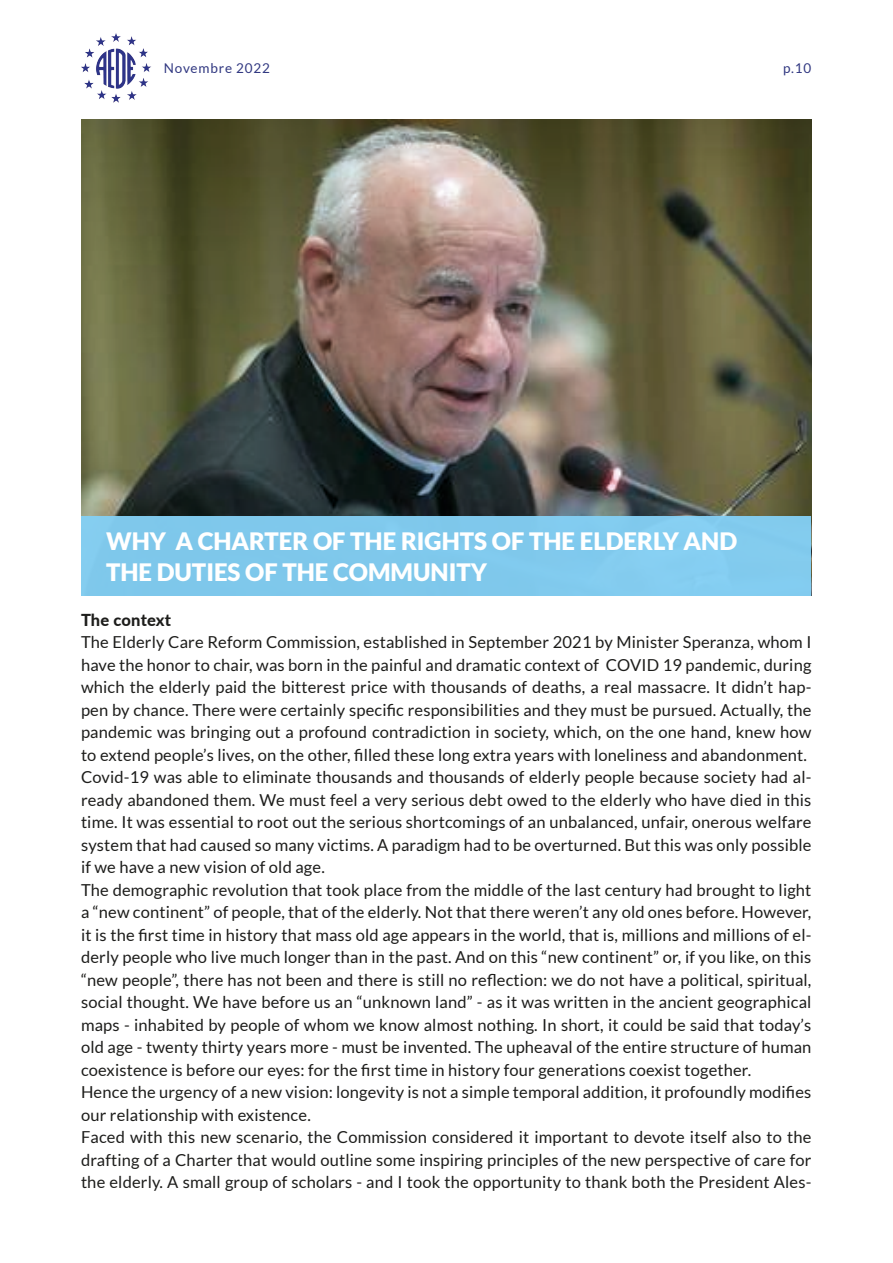
<style>
.page{position:relative;width:893px;height:1263px;background:#fff}
.page>*{position:absolute;margin:0;border:0;box-sizing:border-box;transform-origin:0 0}
.t1{font:900 24px/31.5px "Lato";color:#fff}
.t2{font:16.5px/22.5px "Lato";letter-spacing:.01em;color:#1d1d1b}
.t3{font:800 16.5px "Lato";letter-spacing:.005em;color:#1d1d1b}
.t4{font:13.5px "Lato";letter-spacing:.06em;color:#313881}
</style>
<div class="page">
<img style="left:81px;top:33px;width:70px;height:70px">
<img style="left:81px;top:120px;width:730px;height:396px">
<div style="left:81px;top:516px;width:730px;height:79px;background:#7fc8ec"></div>
<p class="t4" style="left:164px;top:61px;width:108px">Novembre 2022</p>
<p class="t4" style="left:783px;top:61px;width:30px">p.10</p>
<h1 class="t1" style="left:106px;top:524px;width:633px">WHY A CHARTER OF THE RIGHTS OF THE ELDERLY AND<br>THE DUTIES OF THE COMMUNITY</h1>
<p class="t3" style="left:81px;top:607px;width:92px">The context</p>
<p class="t2" style="left:81px;top:631px;width:732px">The Elderly Care Reform Commission, established in September 2021 by Minister Speranza, whom I have the honor to chair, was born in the painful and dramatic context of COVID 19 pandemic, during which the elderly paid the bitterest price with thousands of deaths, a real massacre. It didn’t hap&shy;pen by chance. There were certainly specific responsibilities and they must be pursued. Actually, the pandemic was bringing out a profound contradiction in society, which, on the one hand, knew how to extend people’s lives, on the other, filled these long extra years with loneliness and abandonment.<br>Covid-19 was able to eliminate thousands and thousands of elderly people because society had al&shy;ready abandoned them. We must feel a very serious debt owed to the elderly who have died in this time. It was essential to root out the serious shortcomings of an unbalanced, unfair, onerous welfare system that had caused so many victims. A paradigm had to be overturned. But this was only possible if we have a new vision of old age.<br>The demographic revolution that took place from the middle of the last century had brought to light a “new continent” of people, that of the elderly. Not that there weren’t any old ones before. However, it is the first time in history that mass old age appears in the world, that is, millions and millions of el&shy;derly people who live much longer than in the past. And on this “new continent” or, if you like, on this “new people”, there has not been and there is still no reflection: we do not have a political, spiritual, social thought. We have before us an “unknown land” - as it was written in the ancient geographical maps - inhabited by people of whom we know almost nothing. In short, it could be said that today’s old age - twenty thirty years more - must be invented. The upheaval of the entire structure of human coexistence is before our eyes: for the first time in history four generations coexist together.<br>Hence the urgency of a new vision: longevity is not a simple temporal addition, it profoundly modifies our relationship with existence.<br>Faced with this new scenario, the Commission considered it important to devote itself also to the drafting of a Charter that would outline some inspiring principles of the new perspective of care for the elderly. A small group of scholars - and I took the opportunity to thank both the President Ales-</p>
</div>
